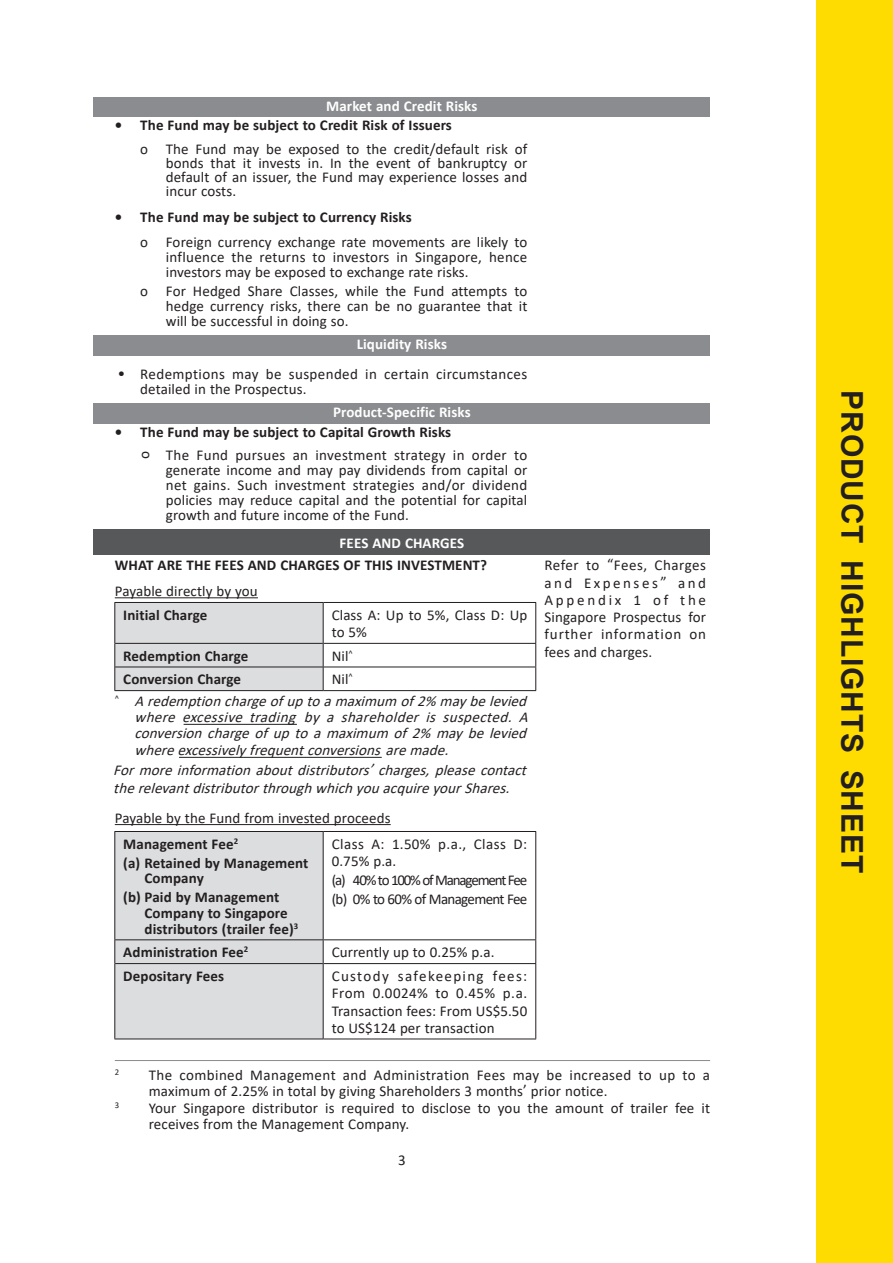
<style>
.page{position:relative;width:893px;height:1263px;background:#fff}
.page>*{position:absolute;margin:0;border:0;box-sizing:border-box;transform-origin:0 0}
.t1{font:700 30px "Arial";letter-spacing:.03em;color:#231f20}
.Body_Text{font:15px/15px "Calibri";letter-spacing:.01em;color:#231f20;text-align:justify}
.Body_Text-2{font:italic 15px/15.8px "Calibri";color:#231f20;text-align:justify}
.Body_Text-3{font:700 15px/15.8px "Calibri";letter-spacing:.005em;color:#231f20}
.Heading_2{font:700 15px "Calibri";letter-spacing:.005em;color:#231f20}
.Heading_2-2{font:700 15px "Calibri";letter-spacing:.005em;color:#fff}
.Body_Text-4{font:15px/17.2px "Calibri";letter-spacing:.035em;color:#231f20}
.Body_Text-5{font:15px "Calibri";letter-spacing:-.08em;color:#231f20}
.Body_Text-6{font:15px "Calibri";letter-spacing:-.045em;color:#231f20}
.Body_Text-7{font:8.7px "Calibri";color:#231f20}
</style>
<div class="page">
<div style="left:816px;top:0;width:77px;height:1263px;background:#ffdc01"></div>
<div style="left:94px;top:98px;width:616px;height:19px;background:#8a8c8f"></div>
<div style="left:94px;top:336px;width:616px;height:20px;background:#8a8c8f"></div>
<div style="left:94px;top:403px;width:616px;height:20px;background:#8a8c8f"></div>
<div style="left:94px;top:529px;width:616px;height:26px;background:#57585a"></div>
<svg style="left:115px;top:603px;width:208px;height:435px;fill:#dcdddf"></svg>
<hr style="left:324px;top:602px;width:212px;height:1px;background:#231f20">
<hr style="left:535px;top:603px;width:1px;height:40px;background:#231f20">
<hr style="left:115px;top:643px;width:208px;height:1px;background:#231f20">
<hr style="left:324px;top:643px;width:212px;height:1px;background:#231f20">
<hr style="left:115px;top:667px;width:208px;height:1px;background:#231f20">
<hr style="left:324px;top:667px;width:212px;height:1px;background:#231f20">
<svg style="left:535px;top:644px;width:1px;height:46px"></svg>
<hr style="left:114px;top:690px;width:209px;height:1px;background:#231f20">
<hr style="left:323px;top:690px;width:213px;height:1px;background:#231f20">
<svg style="left:535px;top:940px;width:1px;height:23px"></svg>
<hr style="left:115px;top:963px;width:208px;height:1px;background:#231f20">
<hr style="left:324px;top:963px;width:212px;height:1px;background:#231f20">
<hr style="left:535px;top:964px;width:1px;height:74px;background:#231f20">
<hr style="left:114px;top:1038px;width:209px;height:1px;background:#231f20">
<hr style="left:323px;top:1038px;width:213px;height:1px;background:#231f20">
<hr style="left:114px;top:602px;width:210px;height:1px;background:#231f20">
<hr style="left:114px;top:603px;width:1px;height:40px;background:#231f20">
<hr style="left:323px;top:603px;width:1px;height:40px;background:#231f20">
<svg style="left:114px;top:643px;width:1px;height:47px"></svg>
<svg style="left:323px;top:643px;width:1px;height:47px"></svg>
<hr style="left:114px;top:832px;width:1px;height:108px;background:#231f20">
<hr style="left:323px;top:832px;width:1px;height:107px;background:#231f20">
<svg style="left:114px;top:940px;width:1px;height:23px"></svg>
<svg style="left:323px;top:940px;width:1px;height:23px"></svg>
<hr style="left:114px;top:963px;width:1px;height:75px;background:#231f20">
<hr style="left:323px;top:963px;width:1px;height:75px;background:#231f20">
<hr style="left:114px;top:831px;width:209px;height:1px;background:#231f20">
<hr style="left:323px;top:831px;width:213px;height:1px;background:#231f20">
<hr style="left:535px;top:832px;width:1px;height:107px;background:#231f20">
<hr style="left:115px;top:939px;width:208px;height:1px;background:#231f20">
<hr style="left:323px;top:939px;width:213px;height:1px;background:#231f20">
<hr style="left:115px;top:597px;width:143px;height:1px;background:#231f20">
<hr style="left:184px;top:724px;width:113px;height:1px;background:#231f20">
<hr style="left:179px;top:757px;width:203px;height:1px;background:#231f20">
<hr style="left:115px;top:824px;width:276px;height:1px;background:#231f20">
<hr style="left:115px;top:1060px;width:595px;height:1px;background:#8a8c8f">
<p class="Heading_2-2" style="left:326px;top:95px;width:153px">Market and Credit Risks</p>
<p class="Heading_2" style="left:115px;top:115px;width:339px">• The Fund may be subject to Credit Risk of Issuers</p>
<p class="Body_Text" style="left:166px;top:141px;width:363px;line-height:14.2px;text-indent:-26px">o The Fund may be exposed to the credit/default risk of bonds that it invests in. In the event of bankruptcy or default of an issuer, the Fund may experience losses and incur costs.</p>
<p class="Heading_2" style="left:115px;top:207px;width:298px">• The Fund may be subject to Currency Risks</p>
<p class="Body_Text" style="left:166px;top:234px;width:363px;text-indent:-26px">o Foreign currency exchange rate movements are likely to influence the returns to investors in Singapore, hence investors may be exposed to exchange rate risks.</p>
<p class="Body_Text" style="left:166px;top:284px;width:363px;text-indent:-26px">o For Hedged Share Classes, while the Fund attempts to hedge currency risks, there can be no guarantee that it will be successful in doing so.</p>
<p class="Heading_2-2" style="left:357px;top:334px;width:92px">Liquidity Risks</p>
<p class="Body_Text" style="left:130px;top:370px;width:9px;rotate:90deg">•</p>
<p class="Body_Text" style="left:140px;top:366px;width:388px">Redemptions may be suspended in certain circumstances detailed in the Prospectus.</p>
<p class="Heading_2-2" style="left:333px;top:402px;width:139px">Product-Specific Risks</p>
<p class="Heading_2" style="left:115px;top:421px;width:338px">• The Fund may be subject to Capital Growth Risks</p>
<p class="Body_Text" style="left:155px;top:451px;width:9px;rotate:90deg">o</p>
<p class="Body_Text" style="left:166px;top:447px;width:363px">The Fund pursues an investment strategy in order to generate income and may pay dividends from capital or net gains. Such investment strategies and/or dividend policies may reduce capital and the potential for capital growth and future income of the Fund.</p>
<p class="Heading_2-2" style="left:340px;top:532px;width:126px">FEES AND CHARGES</p>
<p class="Heading_2" style="left:115px;top:555px;width:374px">WHAT ARE THE FEES AND CHARGES OF THIS INVESTMENT?</p>
<p class="Body_Text" style="left:544px;top:556px;width:163px;line-height:17.2px">Refer to “Fees, Charges and Expenses” and Appendix 1 of the Singapore Prospectus for further information on fees and charges.</p>
<p class="Body_Text" style="left:115px;top:583px;width:144px">Payable directly by you</p>
<p class="Body_Text-3" style="left:123px;top:607px;width:85px">Initial Charge</p>
<p class="Body_Text" style="left:332px;top:606px;width:197px;line-height:17.2px">Class A: Up to 5%, Class D: Up to 5%</p>
<p class="Body_Text-3" style="left:123px;top:648px;width:127px">Redemption Charge</p>
<p class="Body_Text" style="left:332px;top:648px;width:23px">Nil<sup>^</sup></p>
<p class="Body_Text-3" style="left:123px;top:671px;width:119px">Conversion Charge</p>
<p class="Body_Text" style="left:332px;top:672px;width:23px">Nil<sup>^</sup></p>
<p class="Body_Text-2" style="left:135px;top:693px;width:400px;text-indent:-20px"><sup>^</sup> Aredemptionchargeofuptoamaximum of2% maybelevied where excessive trading by a shareholder is suspected. A conversionchargeofuptoamaximum of2% maybelevied</p>
<p class="Body_Text-2" style="left:135px;top:742px;width:321px">whereexcessivelyfrequentconversions aremade.</p>
<p class="Body_Text-2" style="left:113px;top:761px;width:420px;line-height:17.2px">Formoreinformationaboutdistributors’charges,pleasecontact therelevantdistributorthroughwhichyouacquireyourShares.</p>
<p class="Body_Text" style="left:115px;top:810px;width:277px">Payable by the Fund from invested proceeds</p>
<p class="Body_Text-3" style="left:123px;top:836px;width:116px">Management Fee<sup>2</sup></p>
<p class="Body_Text-3" style="left:145px;top:855px;width:165px;text-indent:-21px">(a) Retained by Management<br>Company</p>
<p class="Body_Text-3" style="left:145px;top:889px;width:155px;text-indent:-21px">(b) Paid by Management<br>Company to Singapore distributors (trailer fee)<sup>3</sup></p>
<p class="Body_Text-4" style="left:332px;top:835px;width:197px">Class A: 1.50% p.a., Class D:<br>0.75% p.a.</p>
<p class="Body_Text-5" style="left:332px;top:869px;width:197px">(a) 40% to 100% of Management Fee</p>
<p class="Body_Text-6" style="left:332px;top:888px;width:197px">(b) 0% to 60% of Management Fee</p>
<p class="Body_Text-3" style="left:123px;top:944px;width:127px">Administration Fee<sup>2</sup></p>
<p class="Body_Text" style="left:332px;top:944px;width:164px">Currently up to 0.25% p.a.</p>
<p class="Body_Text-3" style="left:123px;top:968px;width:102px">Depositary Fees</p>
<p class="Body_Text" style="left:332px;top:967px;width:197px;line-height:17.2px">Custody safekeeping fees:<br>From 0.0024% to 0.45% p.a.<br>Transaction fees: From US$5.50 to US$124 per transaction</p>
<p class="Body_Text-7" style="left:115px;top:1066px;width:6px">2</p>
<p class="Body_Text" style="left:149px;top:1066px;width:563px;line-height:16.5px">The combined Management and Administration Fees may be increased to up to a maximum of 2.25% in total by giving Shareholders 3 months’ prior notice.</p>
<p class="Body_Text-7" style="left:115px;top:1099px;width:6px">3</p>
<p class="Body_Text" style="left:149px;top:1099px;width:563px;line-height:16.5px">Your Singapore distributor is required to disclose to you the amount of trailer fee it receives from the Management Company.</p>
<p class="Body_Text" style="left:398px;top:1152px;width:9px">3</p>
<h1 class="t1" style="left:873px;top:390px;width:484px;rotate:90deg">PRODUCT HIGHLIGHTS SHEET</h1>
</div>
